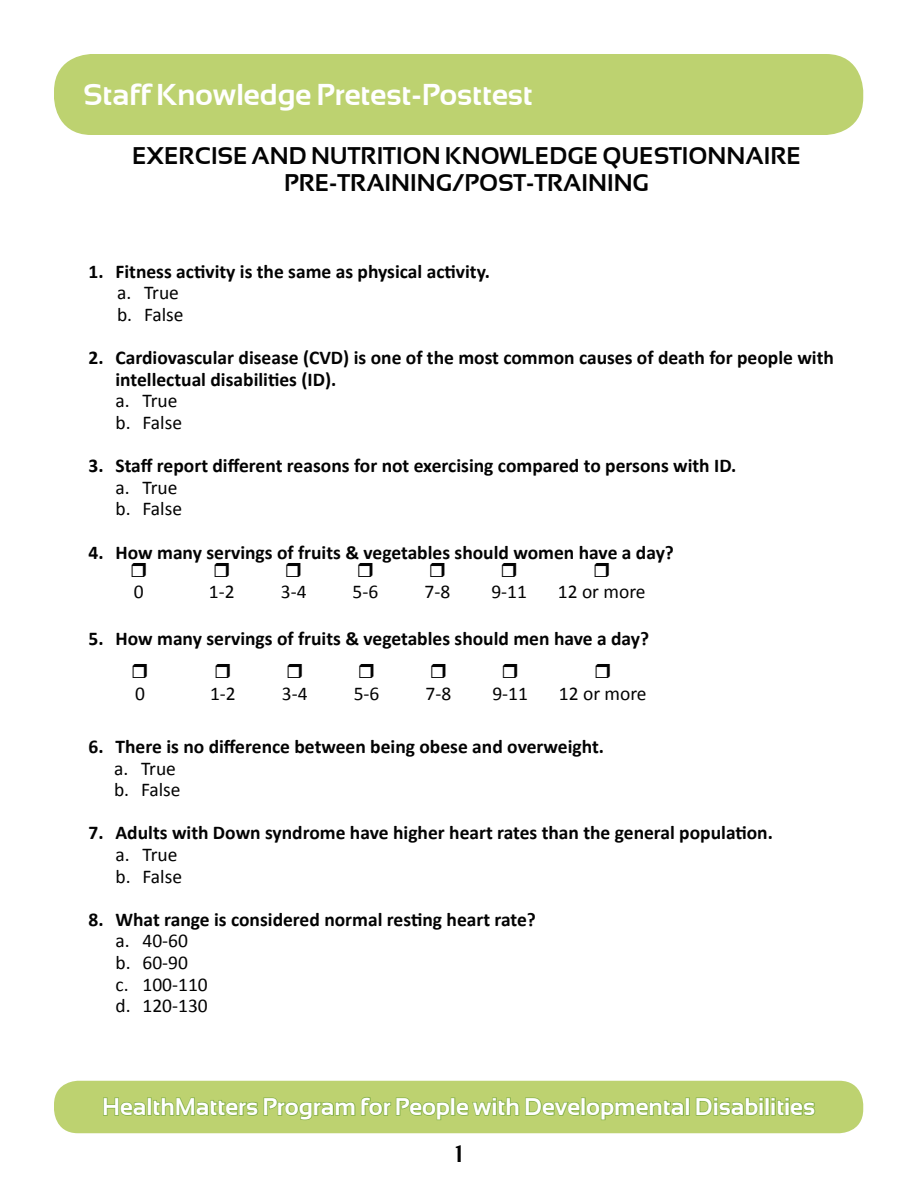
<style>
.page{position:relative;width:918px;height:1188px;background:#fff}
.page>*{position:absolute;margin:0;border:0;box-sizing:border-box;transform-origin:0 0}
.Header_Body{font:700 30px "Sansation";color:#fff}
.t1{font:700 24px "Sansation";color:#030303}
.t2{font:700 24px "Sansation";color:#fff}
.t3{font:700 19.5px/21.6px "Calibri";color:#030303}
.t4{font:19.5px "Calibri";color:#030303}
</style>
<div class="page">
<div style="left:54px;top:54px;width:809px;height:81px;background:#bdd270;border-radius:38px"></div>
<div style="left:54px;top:1081px;width:809px;height:52px;background:#bdd270;border-radius:24px"></div>
<svg style="left:103px;top:1097px;width:43px;height:19px"></svg>
<div style="left:147px;top:1097px;width:5px;height:19px;border:2px solid #82ae47"></div>
<svg style="left:153px;top:1097px;width:531px;height:24px"></svg>
<div style="left:685px;top:1097px;width:5px;height:19px;border:2px solid #82ae47"></div>
<svg style="left:695px;top:1097px;width:69px;height:19px"></svg>
<div style="left:759px;top:1102px;width:5px;height:14px;border:2px solid #82ae47"></div>
<div style="left:765px;top:1097px;width:5px;height:19px;border:2px solid #82ae47"></div>
<svg style="left:771px;top:1097px;width:45px;height:19px"></svg>
<p class="Header_Body" style="left:83px;top:78px;width:451px">Staff Knowledge Pretest-Posttest</p>
<p class="t1" style="left:132px;top:142px;width:670px">EXERCISE AND NUTRITION KNOWLEDGE QUESTIONNAIRE</p>
<p class="t1" style="left:284px;top:169px;width:366px">PRE-TRAINING/POST-TRAINING</p>
<p class="t3" style="left:88px;top:261px;width:403px">1. Fitness activity is the same as physical activity.</p>
<p class="t4" style="left:117px;top:281px;width:64px">a. True</p>
<p class="t4" style="left:117px;top:302px;width:68px">b. False</p>
<p class="t3" style="left:116px;top:347px;width:720px;text-indent:-27px">2. Cardiovascular disease (CVD) is one of the most common causes of death for people with intellectual disabilities (ID).</p>
<p class="t4" style="left:116px;top:389px;width:64px">a. True</p>
<p class="t4" style="left:116px;top:410px;width:68px">b. False</p>
<p class="t3" style="left:88px;top:455px;width:649px">3. Staff report different reasons for not exercising compared to persons with ID.</p>
<p class="t4" style="left:116px;top:475px;width:64px">a. True</p>
<p class="t4" style="left:116px;top:497px;width:68px">b. False</p>
<p class="t3" style="left:88px;top:541px;width:587px">4. How many servings of fruits &amp; vegetables should women have a day?</p>
<p class="t4" style="left:134px;top:580px;width:11px">0</p>
<p class="t4" style="left:209px;top:580px;width:27px">1-2</p>
<p class="t4" style="left:281px;top:580px;width:27px">3-4</p>
<p class="t4" style="left:353px;top:580px;width:27px">5-6</p>
<p class="t4" style="left:424px;top:580px;width:27px">7-8</p>
<p class="t4" style="left:491px;top:580px;width:37px">9-11</p>
<p class="t4" style="left:558px;top:580px;width:89px">12 or more</p>
<p class="t3" style="left:88px;top:628px;width:562px">5. How many servings of fruits &amp; vegetables should men have a day?</p>
<p class="t4" style="left:135px;top:681px;width:11px">0</p>
<p class="t4" style="left:210px;top:681px;width:27px">1-2</p>
<p class="t4" style="left:282px;top:681px;width:27px">3-4</p>
<p class="t4" style="left:354px;top:681px;width:27px">5-6</p>
<p class="t4" style="left:426px;top:681px;width:27px">7-8</p>
<p class="t4" style="left:492px;top:681px;width:37px">9-11</p>
<p class="t4" style="left:559px;top:681px;width:89px">12 or more</p>
<p class="t3" style="left:88px;top:736px;width:517px">6. There is no difference between being obese and overweight.</p>
<p class="t4" style="left:114px;top:756px;width:64px">a. True</p>
<p class="t4" style="left:114px;top:777px;width:68px">b. False</p>
<p class="t3" style="left:88px;top:822px;width:686px">7. Adults with Down syndrome have higher heart rates than the general population.</p>
<p class="t4" style="left:116px;top:842px;width:64px">a. True</p>
<p class="t4" style="left:116px;top:864px;width:68px">b. False</p>
<p class="t3" style="left:88px;top:909px;width:449px">8. What range is considered normal resting heart rate?</p>
<p class="t4" style="left:116px;top:929px;width:74px">a. 40-60</p>
<p class="t4" style="left:116px;top:950px;width:74px">b. 60-90</p>
<p class="t4" style="left:116px;top:972px;width:94px">c. 100-110</p>
<p class="t4" style="left:116px;top:993px;width:94px">d. 120-130</p>
<p class="t2" style="left:102px;top:1093px;width:715px">HealthMatters Program for People with Developmental Disabilities</p>
<p class="t1" style="left:455px;top:1140px;width:8px">1</p>
</div>
